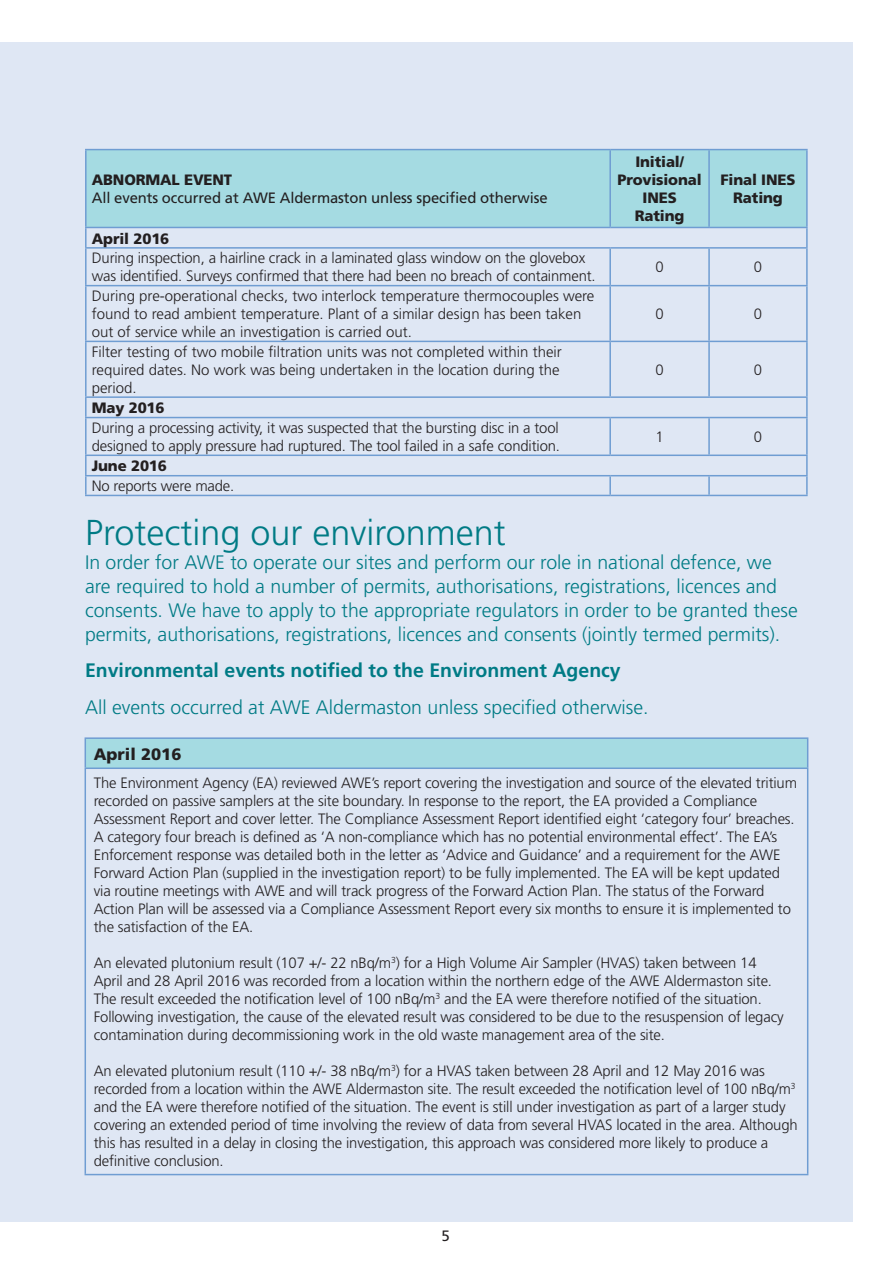
<style>
.page{position:relative;width:893px;height:1263px;background:#fff}
.page>*{position:absolute;margin:0;border:0;box-sizing:border-box;transform-origin:0 0}
.t1{font:300 36px "Frutiger";color:#007b85}
.t2{font:300 19.5px/24px "Frutiger";color:#007b85}
.t3{font:700 19.5px "Frutiger";color:#007b85}
.t4{font:900 16.5px "Frutiger";color:#231f20}
.t5{font:300 15px/18px "Frutiger";letter-spacing:-.01em;color:#231f20}
.t6{font:900 15px/18px "Frutiger";letter-spacing:-.01em;color:#231f20;text-align:center}
.t7{font:15px "Frutiger";letter-spacing:-.01em;color:#231f20}
</style>
<div class="page">
<div style="left:0;top:42px;width:853px;height:1179px;background:#dfe7f4"></div>
<div style="left:85px;top:738px;width:723px;height:30px;background:#a5dbe2"></div>
<hr style="left:85px;top:767px;width:723px;height:2px;background:#6f9dd2">
<hr style="left:85px;top:737px;width:723px;height:2px;background:#6f9dd2">
<svg style="left:85px;top:739px;width:1px;height:28px"></svg>
<svg style="left:807px;top:739px;width:1px;height:28px"></svg>
<hr style="left:85px;top:769px;width:1px;height:405px;background:#6f9dd2">
<hr style="left:807px;top:769px;width:1px;height:405px;background:#6f9dd2">
<hr style="left:85px;top:1174px;width:723px;height:1px;background:#6f9dd2">
<div style="left:87px;top:150px;width:719px;height:77px;background:#a5dbe2"></div>
<hr style="left:609px;top:150px;width:2px;height:77px;background:#6f9dd2">
<hr style="left:708px;top:150px;width:2px;height:77px;background:#6f9dd2">
<hr style="left:85px;top:149px;width:525px;height:1px;background:#6f9dd2">
<hr style="left:85px;top:150px;width:2px;height:77px;background:#6f9dd2">
<hr style="left:610px;top:149px;width:99px;height:1px;background:#6f9dd2">
<hr style="left:709px;top:149px;width:99px;height:1px;background:#6f9dd2">
<hr style="left:806px;top:150px;width:2px;height:77px;background:#6f9dd2">
<hr style="left:85px;top:227px;width:525px;height:1px;background:#6f9dd2">
<svg style="left:85px;top:228px;width:2px;height:19px"></svg>
<hr style="left:610px;top:227px;width:99px;height:1px;background:#6f9dd2">
<hr style="left:709px;top:227px;width:99px;height:1px;background:#6f9dd2">
<svg style="left:806px;top:228px;width:2px;height:19px"></svg>
<hr style="left:85px;top:247px;width:525px;height:2px;background:#6f9dd2">
<hr style="left:85px;top:249px;width:2px;height:36px;background:#6f9dd2">
<hr style="left:610px;top:247px;width:99px;height:2px;background:#6f9dd2">
<hr style="left:609px;top:249px;width:2px;height:36px;background:#6f9dd2">
<hr style="left:709px;top:247px;width:99px;height:2px;background:#6f9dd2">
<hr style="left:708px;top:249px;width:2px;height:36px;background:#6f9dd2">
<hr style="left:806px;top:249px;width:2px;height:36px;background:#6f9dd2">
<hr style="left:85px;top:285px;width:525px;height:1px;background:#6f9dd2">
<hr style="left:85px;top:286px;width:2px;height:55px;background:#6f9dd2">
<hr style="left:610px;top:285px;width:99px;height:1px;background:#6f9dd2">
<hr style="left:609px;top:286px;width:2px;height:55px;background:#6f9dd2">
<hr style="left:709px;top:285px;width:99px;height:1px;background:#6f9dd2">
<hr style="left:708px;top:286px;width:2px;height:55px;background:#6f9dd2">
<hr style="left:806px;top:286px;width:2px;height:55px;background:#6f9dd2">
<hr style="left:85px;top:341px;width:525px;height:1px;background:#6f9dd2">
<hr style="left:85px;top:342px;width:2px;height:54px;background:#6f9dd2">
<hr style="left:610px;top:341px;width:99px;height:1px;background:#6f9dd2">
<hr style="left:609px;top:342px;width:2px;height:54px;background:#6f9dd2">
<hr style="left:709px;top:341px;width:99px;height:1px;background:#6f9dd2">
<hr style="left:708px;top:342px;width:2px;height:54px;background:#6f9dd2">
<hr style="left:806px;top:342px;width:2px;height:54px;background:#6f9dd2">
<hr style="left:85px;top:396px;width:525px;height:2px;background:#6f9dd2">
<svg style="left:85px;top:398px;width:2px;height:19px"></svg>
<hr style="left:610px;top:396px;width:99px;height:2px;background:#6f9dd2">
<hr style="left:709px;top:396px;width:99px;height:2px;background:#6f9dd2">
<svg style="left:806px;top:398px;width:2px;height:19px"></svg>
<hr style="left:85px;top:417px;width:525px;height:1px;background:#6f9dd2">
<hr style="left:85px;top:418px;width:2px;height:36px;background:#6f9dd2">
<hr style="left:610px;top:417px;width:99px;height:1px;background:#6f9dd2">
<hr style="left:609px;top:418px;width:2px;height:36px;background:#6f9dd2">
<hr style="left:709px;top:417px;width:99px;height:1px;background:#6f9dd2">
<hr style="left:708px;top:418px;width:2px;height:36px;background:#6f9dd2">
<hr style="left:806px;top:418px;width:2px;height:36px;background:#6f9dd2">
<hr style="left:85px;top:454px;width:525px;height:2px;background:#6f9dd2">
<hr style="left:610px;top:454px;width:99px;height:2px;background:#6f9dd2">
<hr style="left:709px;top:454px;width:99px;height:2px;background:#6f9dd2">
<hr style="left:85px;top:475px;width:525px;height:1px;background:#6f9dd2">
<svg style="left:85px;top:456px;width:2px;height:39px"></svg>
<hr style="left:610px;top:475px;width:99px;height:1px;background:#6f9dd2">
<svg style="left:609px;top:476px;width:2px;height:19px"></svg>
<hr style="left:709px;top:475px;width:99px;height:1px;background:#6f9dd2">
<svg style="left:708px;top:476px;width:2px;height:19px"></svg>
<svg style="left:806px;top:456px;width:2px;height:39px"></svg>
<hr style="left:85px;top:495px;width:525px;height:1px;background:#6f9dd2">
<hr style="left:610px;top:495px;width:99px;height:1px;background:#6f9dd2">
<hr style="left:709px;top:495px;width:99px;height:1px;background:#6f9dd2">
<p class="t6" style="left:92px;top:171px;width:142px">ABNORMAL EVENT</p>
<p class="t7" style="left:92px;top:189px;width:457px">All events occurred at AWE Aldermaston unless specified otherwise</p>
<p class="t6" style="left:618px;top:153px;width:86px">Initial/<br>Provisional<br>INES<br>Rating</p>
<p class="t6" style="left:720px;top:171px;width:77px">Final INES<br>Rating</p>
<p class="t6" style="left:92px;top:229px;width:79px">April 2016</p>
<p class="t5" style="left:92px;top:249px;width:505px">During inspection, a hairline crack in a laminated glass window on the glovebox was identified. Surveys confirmed that there had been no breach of containment.</p>
<p class="t5" style="left:655px;top:258px;width:10px">0</p>
<p class="t5" style="left:754px;top:258px;width:10px">0</p>
<p class="t5" style="left:92px;top:287px;width:504px">During pre-operational checks, two interlock temperature thermocouples were found to read ambient temperature. Plant of a similar design has been taken out of service while an investigation is carried out.</p>
<p class="t5" style="left:655px;top:305px;width:10px">0</p>
<p class="t5" style="left:754px;top:305px;width:10px">0</p>
<p class="t5" style="left:92px;top:343px;width:472px">Filter testing of two mobile filtration units was not completed within their required dates. No work was being undertaken in the location during the period.</p>
<p class="t5" style="left:655px;top:361px;width:10px">0</p>
<p class="t5" style="left:754px;top:361px;width:10px">0</p>
<p class="t6" style="left:92px;top:399px;width:74px">May 2016</p>
<p class="t5" style="left:92px;top:419px;width:470px">During a processing activity, it was suspected that the bursting disc in a tool designed to apply pressure had ruptured. The tool failed in a safe condition.</p>
<p class="t5" style="left:655px;top:428px;width:10px">1</p>
<p class="t5" style="left:754px;top:428px;width:10px">0</p>
<p class="t6" style="left:92px;top:457px;width:77px">June 2016</p>
<p class="t5" style="left:92px;top:477px;width:144px">No reports were made.</p>
<h1 class="t1" style="left:85px;top:512px;width:422px">Protecting our environment</h1>
<p class="t2" style="left:85px;top:550px;width:714px">In order for AWE to operate our sites and perform our role in national defence, we are required to hold a number of permits, authorisations, registrations, licences and consents. We have to apply to the appropriate regulators in order to be granted these permits, authorisations, registrations, licences and consents (jointly termed permits).</p>
<h2 class="t3" style="left:85px;top:659px;width:537px">Environmental events notified to the Environment Agency</h2>
<h2 class="t2" style="left:85px;top:696px;width:565px">All events occurred at AWE Aldermaston unless specified otherwise.</h2>
<p class="t4" style="left:94px;top:744px;width:89px">April 2016</p>
<p class="t5" style="left:94px;top:774px;width:705px">The Environment Agency (EA) reviewed AWE’s report covering the investigation and source of the elevated tritium recorded on passive samplers at the site boundary. In response to the report, the EA provided a Compliance Assessment Report and cover letter. The Compliance Assessment Report identified eight ‘category four’ breaches.<br>A category four breach is defined as ‘A non-compliance which has no potential environmental effect’. The EA’s Enforcement response was detailed both in the letter as ‘Advice and Guidance’ and a requirement for the AWE Forward Action Plan (supplied in the investigation report) to be fully implemented. The EA will be kept updated via routine meetings with AWE and will track progress of the Forward Action Plan. The status of the Forward Action Plan will be assessed via a Compliance Assessment Report every six months to ensure it is implemented to the satisfaction of the EA.</p>
<p class="t5" style="left:94px;top:954px;width:691px">An elevated plutonium result (107 +/- 22 nBq/m<sup>3</sup>) for a High Volume Air Sampler (HVAS) taken between 14<br>April and 28 April 2016 was recorded from a location within the northern edge of the AWE Aldermaston site.<br>The result exceeded the notification level of 100 nBq/m<sup>3</sup> and the EA were therefore notified of the situation.<br>Following investigation, the cause of the elevated result was considered to be due to the resuspension of legacy contamination during decommissioning work in the old waste management area of the site.</p>
<p class="t5" style="left:94px;top:1062px;width:705px">An elevated plutonium result (110 +/- 38 nBq/m<sup>3</sup>) for a HVAS taken between 28 April and 12 May 2016 was recorded from a location within the AWE Aldermaston site. The result exceeded the notification level of 100 nBq/m<sup>3 </sup>and the EA were therefore notified of the situation. The event is still under investigation as part of a larger study covering an extended period of time involving the review of data from several HVAS located in the area. Although this has resulted in a delay in closing the investigation, this approach was considered more likely to produce a definitive conclusion.</p>
<p class="t7" style="left:442px;top:1227px;width:10px">5</p>
</div>
